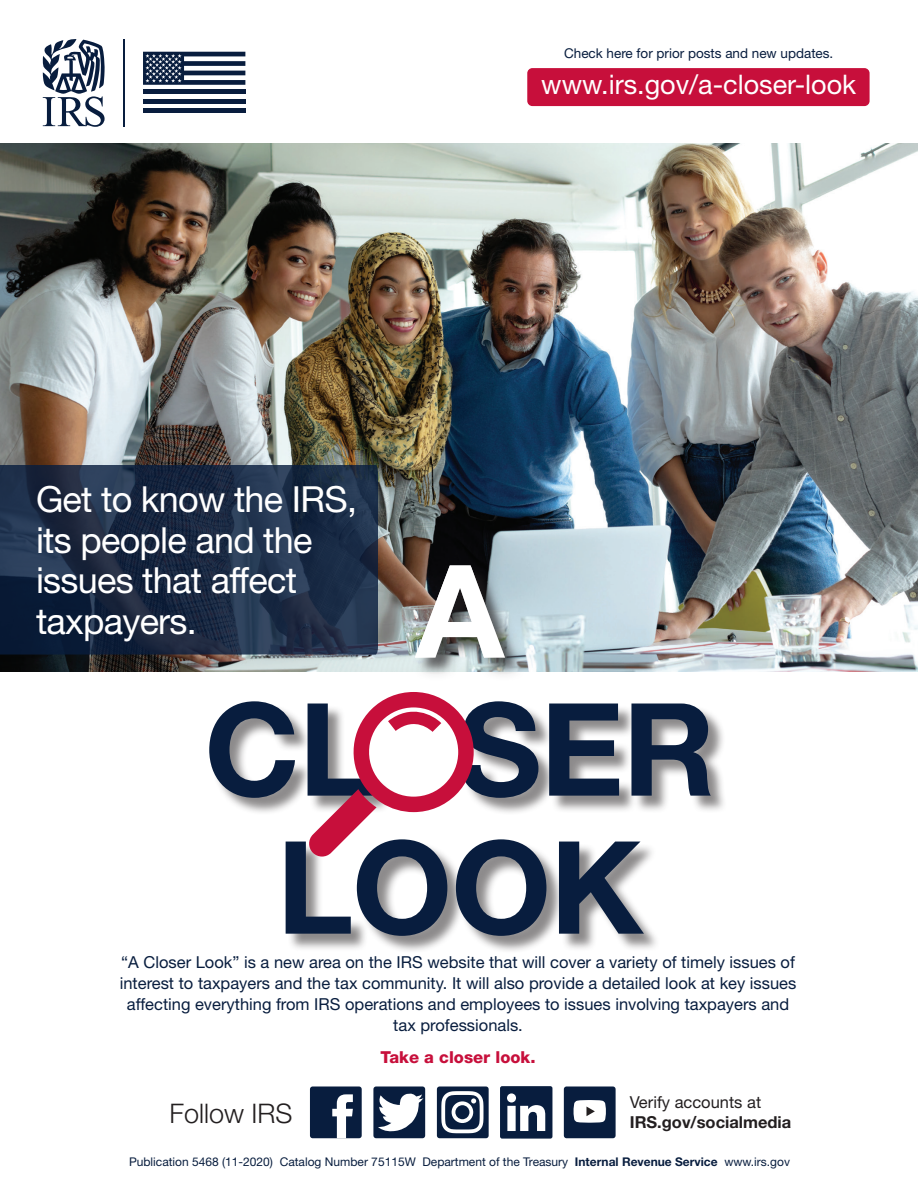
<style>
.page{position:relative;width:918px;height:1188px;background:#fff}
.page>*{position:absolute;margin:0;border:0;box-sizing:border-box;transform-origin:0 0}
.t1{font:700 129px/138px "Helvetica Neue LT Std";letter-spacing:-.01em;color:#081d3e;text-align:center}
.t2{font:36px/40.5px "Helvetica Neue LT Std";letter-spacing:-.02em;color:#fff}
.t3{font:27px "Helvetica Neue LT Std";color:#fff}
.t4{font:300 27px "Helvetica Neue LT Std";color:#231f20}
.t5{font:16.5px/21px "Helvetica Neue LT Std";color:#081d3e;text-align:center}
.t6{font:700 16.5px "Helvetica Neue LT Std";color:#231f20}
.t7{font:800 16.5px "Helvetica Neue LT Std";color:#c70f3b}
.t8{font:16.5px "Helvetica Neue LT Std";color:#231f20}
.t9{font:13.5px "Helvetica Neue LT Std";color:#081d3e}
.t10{font:12px "Helvetica Neue LT Std";color:#081d3e}
.s1{color:#fff}
.s2{font-weight:700}
</style>
<div class="page">
<img style="left:0;top:144px;width:918px;height:528px">
<div style="left:527px;top:68px;width:343px;height:38px;background:#c70f3b;border-radius:5px"></div>
<svg style="left:143px;top:52px;width:102px;height:33px"></svg>
<hr style="left:143px;top:90px;width:102px;height:4px;background:#081d3e">
<div style="left:143px;top:99px;width:102px;height:5px;background:#081d3e"></div>
<div style="left:143px;top:108px;width:102px;height:5px;background:#081d3e"></div>
<svg style="left:42px;top:39px;width:63px;height:88px"></svg>
<hr style="left:123px;top:39px;width:1px;height:88px;background:#081d3e">
<svg style="left:0;top:465px;width:378px;height:190px;background:#1a2943"></svg>
<div style="left:411px;top:560px;width:117px;height:122px;background:#231f20;opacity:.38"></div>
<div style="left:210px;top:567px;width:518px;height:386px;background:#231f20;opacity:.52"></div>
<svg style="left:308px;top:692px;width:166px;height:165px"></svg>
<div style="left:310px;top:1087px;width:52px;height:51px;background:#081d3e;border-radius:3px"></div>
<div style="left:373px;top:1087px;width:52px;height:51px;background:#081d3e;border-radius:3px"></div>
<div style="left:437px;top:1087px;width:52px;height:51px;background:#081d3e;border-radius:3px"></div>
<div style="left:564px;top:1087px;width:52px;height:51px;background:#081d3e;border-radius:3px"></div>
<svg style="left:332px;top:1094px;width:21px;height:44px"></svg>
<svg style="left:378px;top:1093px;width:46px;height:39px"></svg>
<svg style="left:441px;top:1091px;width:42px;height:42px"></svg>
<svg style="left:574px;top:1100px;width:32px;height:23px"></svg>
<svg style="left:500px;top:1086px;width:52px;height:53px"></svg>
<p class="t9" style="left:564px;top:45px;width:271px">Check here for prior posts and new updates.</p>
<h3 class="t3" style="left:541px;top:69px;width:316px">www.irs.gov/a-closer-look</h3>
<p class="t2" style="left:36px;top:479px;width:323px">Get to know the IRS, its people and the issues that affect taxpayers.</p>
<h1 class="t1" style="left:204px;top:540px;width:513px"><span class="s1">A<br></span>CL SER<br>LOOK</h1>
<p class="t5" style="left:120px;top:951px;width:678px">“A Closer Look” is a new area on the IRS website that will cover a variety of timely issues of interest to taxpayers and the tax community. It will also provide a detailed look at key issues affecting everything from IRS operations and employees to issues involving taxpayers and tax professionals.</p>
<p class="t7" style="left:381px;top:1047px;width:156px">Take a closer look.</p>
<p class="t4" style="left:170px;top:1097px;width:125px">Follow IRS</p>
<p class="t8" style="left:630px;top:1093px;width:133px">Verify accounts at</p>
<p class="t6" style="left:630px;top:1112px;width:163px">IRS.gov/socialmedia</p>
<p class="t10" style="left:129px;top:1154px;width:288px">Publication 5468 (11-2020) Catalog Number 75115W</p>
<p class="t10" style="left:422px;top:1154px;width:369px">Department of the Treasury <span class="s2">Internal Revenue Service</span> www.irs.gov</p>
</div>
